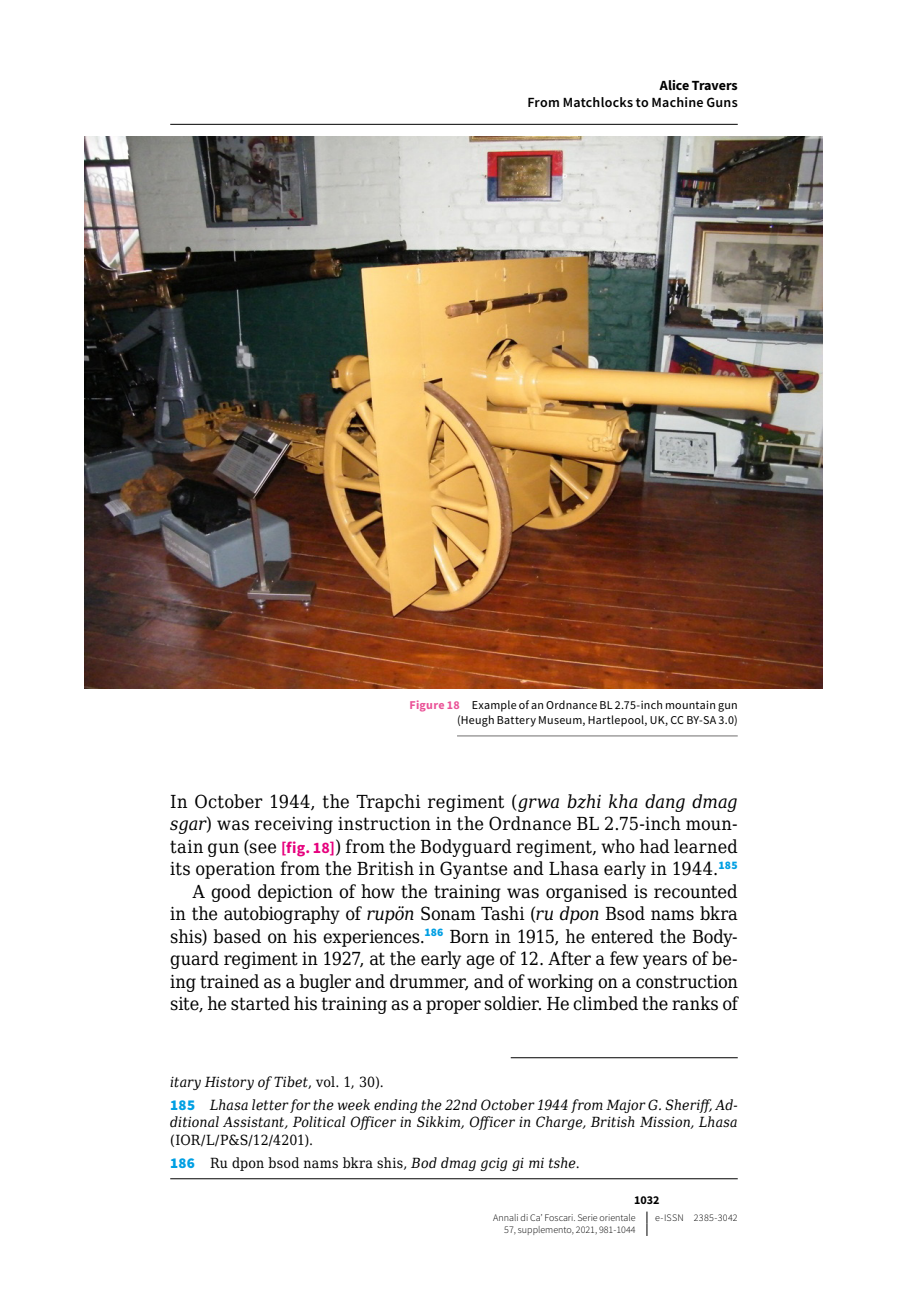
<style>
.page{position:relative;width:908px;height:1304px;background:#fff}
.page>*{position:absolute;margin:0;border:0;box-sizing:border-box;transform-origin:0 0}
.t1{font:18px/22.4px "DejaVu Serif Condensed";color:#000;text-align:right}
.t2{font:italic 14px/23.2px "DejaVu Serif Condensed";letter-spacing:.005em;color:#000}
.t3{font:14px/23.2px "DejaVu Serif Condensed";letter-spacing:.02em;color:#000}
.t4{font:600 14px "Source Sans Pro";letter-spacing:.015em;color:#000}
.t5{font:700 14px "Source Sans Pro";letter-spacing:-.005em;color:#000}
.t6{font:12px/15px "Source Sans Pro";letter-spacing:.02em;color:#000;text-align:right}
.t7{font:700 12px "Source Sans Pro";color:#000}
.t8{font:300 10px "Source Sans Pro";color:#000}
.t9{font:300 10px "Source Sans Pro";letter-spacing:.035em;color:#000}
.s1{font-weight:700;color:#ea5297}
.s2{font-style:italic}
.s3{font-family:"Source Sans Pro";font-weight:700;font-size:16px;color:#e6007d}
.s4{font-style:normal}
.s5{font-family:"Source Sans Pro";font-weight:900;font-style:normal;font-size:15px;color:#009fe3}
.s6{font-family:"Source Sans Pro";font-weight:900;font-size:15px;color:#009fe3}
</style>
<div class="page">
<svg style="left:646px;top:1212px;width:1px;height:24px"></svg>
<hr style="left:510px;top:1057px;width:227px;height:1px;background:#000">
<img style="left:84px;top:136px;width:737px;height:553px">
<hr style="left:457px;top:736px;width:280px;height:1px;background:#706f6f">
<hr style="left:170px;top:124px;width:567px;height:1px;background:#000">
<hr style="left:170px;top:1178px;width:567px;height:1px;background:#000">
<p class="t5" style="left:659px;top:76px;width:79px">Alice Travers</p>
<p class="t4" style="left:527px;top:94px;width:212px">From Matchlocks to Machine Guns</p>
<p class="t6" style="left:409px;top:698px;width:329px"><span class="s1">Figure 18</span> Example of an Ordnance BL 2.75-inch mountain gun (Heugh Battery Museum, Hartlepool, UK, CC BY-SA 3.0)</p>
<p class="t1" style="left:170px;top:790px;width:568px">In October 1944, the Trapchi regiment (<span class="s2">grwa bzhi kha dang dmag sgar</span>) was receiving instruction in the Ordnance BL 2.75-inch moun&shy;tain gun (see <span class="s3">[fig. 18]</span>) from the Bodyguard regiment, who had learned its operation from the British in Gyantse and Lhasa early in 1944.<sup>185<br></sup>A good depiction of how the training was organised is recounted<br>in the autobiography of <span class="s2">rupön</span> Sonam Tashi (<span class="s2">ru dpon</span> Bsod nams bkra shis) based on his experiences.<sup>186</sup> Born in 1915, he entered the Body&shy;guard regiment in 1927, at the early age of 12. After a few years of be&shy;ing trained as a bugler and drummer, and of working on a construction site, he started his training as a proper soldier. He climbed the ranks of</p>
<p class="t2" style="left:170px;top:1070px;width:568px">itary History of Tibet<span class="s4">, vol. 1, 30).<br></span><span class="s5">185</span> Lhasa letter for the week ending the 22nd October 1944 from Major G. Sheriff, Ad-</p>
<p class="t2" style="left:170px;top:1110px;width:568px">ditional Assistant, Political Officer in Sikkim, Officer in Charge, British Mission, Lhasa</p>
<p class="t3" style="left:170px;top:1128px;width:411px">(IOR/L/P&amp;S/12/4201).<br><span class="s6">186</span> Ru dpon bsod nams bkra shis, <span class="s2">Bod dmag gcig gi mi tshe</span>.</p>
<p class="t7" style="left:634px;top:1192px;width:27px">1032</p>
<p class="t8" style="left:493px;top:1212px;width:144px">Annali di Ca’ Foscari. Serie orientale</p>
<p class="t9" style="left:655px;top:1212px;width:84px">e-ISSN 2385-3042</p>
<p class="t8" style="left:504px;top:1224px;width:133px">57, supplemento, 2021, 981-1044</p>
</div>
